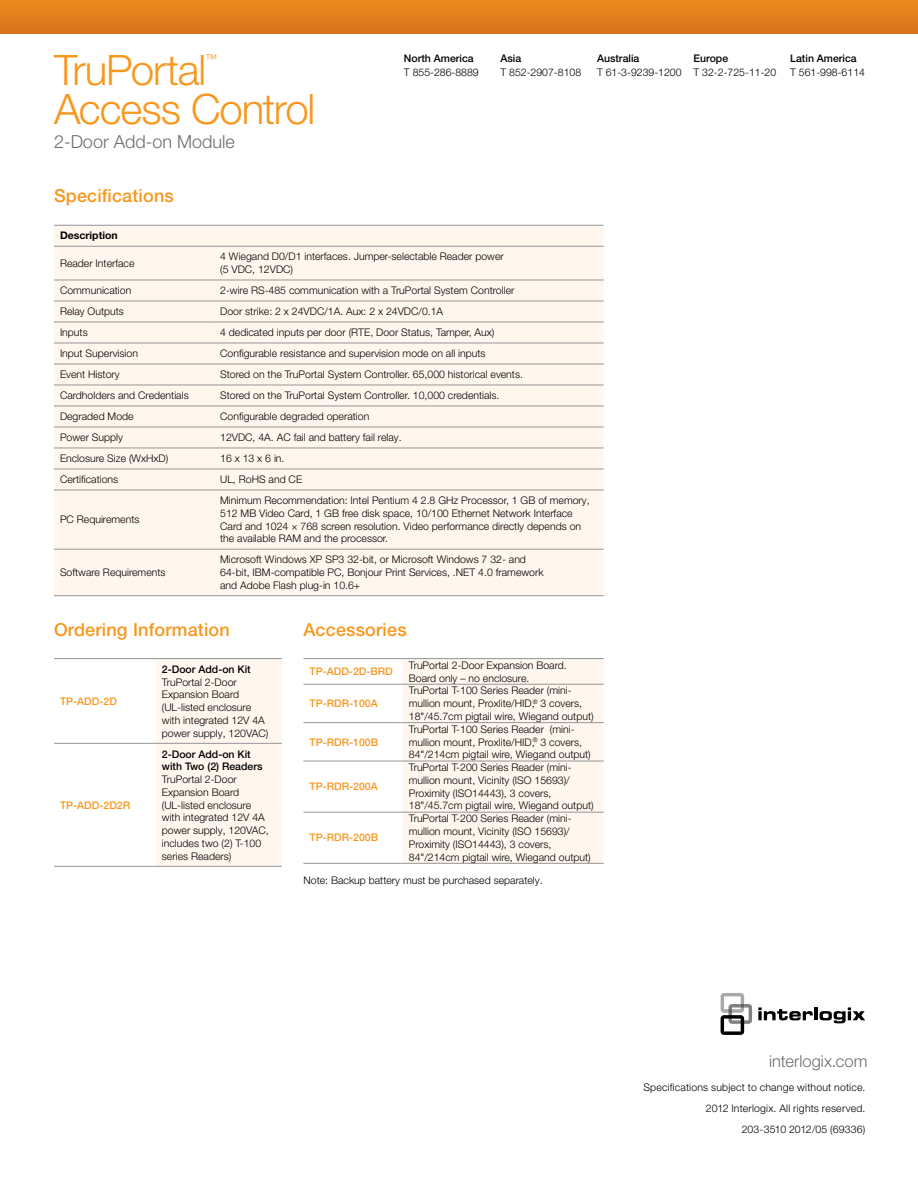
<style>
.page{position:relative;width:918px;height:1188px;background:#fff}
.page>*{position:absolute;margin:0;border:0;box-sizing:border-box;transform-origin:0 0}
.t1{font:300 42px "Helvetica Neue LT Pro";letter-spacing:-.025em;color:#f8971d}
.t2{font:500 18px "Helvetica Neue LT Pro";letter-spacing:.01em;color:#f8971d}
.t3{font:300 18px "Helvetica Neue LT Pro";color:#6d6e71}
.t4{font:300 16.5px "Helvetica Neue LT Std";color:#6d6e71}
.t5{font:300 12.3px "Helvetica Neue LT Pro";color:#f8971d}
.t6{font:300 10.5px/12.8px "Helvetica Neue LT Pro";color:#000}
.t7{font:300 10.5px/21px "Helvetica Neue LT Pro";letter-spacing:.02em;color:#000;text-align:right}
.t8{font:500 10.5px/12.8px "Helvetica Neue LT Pro";color:#000}
.t9{font:500 10.5px "Helvetica Neue LT Pro";color:#f8971d}
.t10{font:700 10.5px "Helvetica Neue LT Pro";color:#000}
.t11{font:300 10.5px "Helvetica Neue LT Pro";letter-spacing:.28em;color:#000}
</style>
<div class="page">
<div style="left:156px;top:659px;width:126px;height:207px;background:#fff7ee"></div>
<hr style="left:54px;top:658px;width:102px;height:1px;background:#939598">
<hr style="left:156px;top:658px;width:126px;height:1px;background:#939598">
<hr style="left:54px;top:743px;width:102px;height:1px;background:#939598">
<hr style="left:54px;top:866px;width:102px;height:1px;background:#939598">
<hr style="left:156px;top:743px;width:126px;height:1px;background:#939598">
<hr style="left:156px;top:866px;width:126px;height:1px;background:#939598">
<div style="left:403px;top:659px;width:201px;height:204px;background:#fff7ee"></div>
<hr style="left:303px;top:658px;width:100px;height:1px;background:#939598">
<hr style="left:403px;top:658px;width:201px;height:1px;background:#939598">
<hr style="left:303px;top:684px;width:100px;height:1px;background:#939598">
<hr style="left:303px;top:722px;width:100px;height:1px;background:#939598">
<hr style="left:303px;top:761px;width:100px;height:1px;background:#939598">
<hr style="left:303px;top:812px;width:100px;height:1px;background:#939598">
<hr style="left:403px;top:684px;width:201px;height:1px;background:#939598">
<hr style="left:403px;top:722px;width:201px;height:1px;background:#939598">
<hr style="left:403px;top:761px;width:201px;height:1px;background:#939598">
<hr style="left:403px;top:812px;width:201px;height:1px;background:#939598">
<hr style="left:303px;top:863px;width:100px;height:1px;background:#939598">
<hr style="left:403px;top:863px;width:201px;height:1px;background:#939598">
<div style="left:54px;top:226px;width:550px;height:369px;background:#fff7ee"></div>
<hr style="left:54px;top:280px;width:160px;height:1px;background:#939598">
<hr style="left:54px;top:301px;width:160px;height:1px;background:#939598">
<hr style="left:54px;top:322px;width:160px;height:1px;background:#939598">
<hr style="left:54px;top:343px;width:160px;height:1px;background:#939598">
<hr style="left:54px;top:364px;width:160px;height:1px;background:#939598">
<hr style="left:54px;top:385px;width:160px;height:1px;background:#939598">
<hr style="left:54px;top:406px;width:160px;height:1px;background:#939598">
<hr style="left:54px;top:427px;width:160px;height:1px;background:#939598">
<hr style="left:54px;top:448px;width:160px;height:1px;background:#939598">
<hr style="left:54px;top:469px;width:160px;height:1px;background:#939598">
<hr style="left:54px;top:490px;width:160px;height:1px;background:#939598">
<hr style="left:54px;top:549px;width:160px;height:1px;background:#939598">
<hr style="left:54px;top:595px;width:160px;height:1px;background:#939598">
<hr style="left:214px;top:280px;width:390px;height:1px;background:#939598">
<hr style="left:214px;top:301px;width:390px;height:1px;background:#939598">
<hr style="left:214px;top:322px;width:390px;height:1px;background:#939598">
<hr style="left:214px;top:343px;width:390px;height:1px;background:#939598">
<hr style="left:214px;top:364px;width:390px;height:1px;background:#939598">
<hr style="left:214px;top:385px;width:390px;height:1px;background:#939598">
<hr style="left:214px;top:406px;width:390px;height:1px;background:#939598">
<hr style="left:214px;top:427px;width:390px;height:1px;background:#939598">
<hr style="left:214px;top:448px;width:390px;height:1px;background:#939598">
<hr style="left:214px;top:469px;width:390px;height:1px;background:#939598">
<hr style="left:214px;top:490px;width:390px;height:1px;background:#939598">
<hr style="left:214px;top:549px;width:390px;height:1px;background:#939598">
<hr style="left:214px;top:595px;width:390px;height:1px;background:#939598">
<hr style="left:54px;top:225px;width:160px;height:1px;background:#939598">
<hr style="left:214px;top:225px;width:390px;height:1px;background:#939598">
<hr style="left:54px;top:246px;width:160px;height:1px;background:#939598">
<hr style="left:214px;top:246px;width:390px;height:1px;background:#939598">
<div style="left:0;top:0;width:918px;height:34px;background:#e27e1c"></div>
<svg style="left:758px;top:1007px;width:55px;height:13px"></svg>
<hr style="left:814px;top:1007px;width:4px;height:13px;background:#000">
<svg style="left:820px;top:1007px;width:45px;height:16px"></svg>
<svg style="left:721px;top:993px;width:31px;height:42px"></svg>
<h1 class="t1" style="left:54px;top:44px;width:154px">TruPortal</h1>
<p class="t5" style="left:205px;top:51px;width:14px">™</p>
<h1 class="t1" style="left:54px;top:83px;width:263px">Access Control</h1>
<h2 class="t3" style="left:54px;top:130px;width:182px">2-Door Add-on Module</h2>
<p class="t8" style="left:404px;top:52px;width:71px">North America</p>
<p class="t6" style="left:404px;top:65px;width:76px">T 855-286-8889</p>
<p class="t8" style="left:500px;top:52px;width:22px">Asia</p>
<p class="t6" style="left:500px;top:65px;width:82px">T 852-2907-8108</p>
<p class="t8" style="left:597px;top:52px;width:44px">Australia</p>
<p class="t6" style="left:597px;top:65px;width:86px">T 61-3-9239-1200</p>
<p class="t8" style="left:694px;top:52px;width:36px">Europe</p>
<p class="t6" style="left:694px;top:65px;width:84px">T 32-2-725-11-20</p>
<p class="t8" style="left:790px;top:52px;width:68px">Latin America</p>
<p class="t6" style="left:790px;top:65px;width:76px">T 561-998-6114</p>
<h2 class="t2" style="left:54px;top:185px;width:121px">Specifications</h2>
<p class="t10" style="left:60px;top:229px;width:59px">Description</p>
<p class="t6" style="left:60px;top:257px;width:76px">Reader Interface</p>
<p class="t6" style="left:220px;top:250px;width:285px">4 Wiegand D0/D1 interfaces. Jumper-selectable Reader power (5 VDC, 12VDC)</p>
<p class="t6" style="left:60px;top:284px;width:73px">Communication</p>
<p class="t6" style="left:220px;top:284px;width:296px">2-wire RS-485 communication with a TruPortal System Controller</p>
<p class="t6" style="left:60px;top:305px;width:65px">Relay Outputs</p>
<p class="t6" style="left:220px;top:305px;width:225px">Door strike: 2 x 24VDC/1A. Aux: 2 x 24VDC/0.1A</p>
<p class="t6" style="left:60px;top:326px;width:29px">Inputs</p>
<p class="t6" style="left:220px;top:326px;width:276px">4 dedicated inputs per door (RTE, Door Status, Tamper, Aux)</p>
<p class="t6" style="left:60px;top:347px;width:79px">Input Supervision</p>
<p class="t6" style="left:220px;top:347px;width:267px">Configurable resistance and supervision mode on all inputs</p>
<p class="t6" style="left:60px;top:368px;width:61px">Event History</p>
<p class="t6" style="left:220px;top:368px;width:304px">Stored on the TruPortal System Controller. 65,000 historical events.</p>
<p class="t6" style="left:60px;top:389px;width:130px">Cardholders and Credentials</p>
<p class="t6" style="left:220px;top:389px;width:281px">Stored on the TruPortal System Controller. 10,000 credentials.</p>
<p class="t6" style="left:60px;top:410px;width:75px">Degraded Mode</p>
<p class="t6" style="left:220px;top:410px;width:151px">Configurable degraded operation</p>
<p class="t6" style="left:60px;top:431px;width:65px">Power Supply</p>
<p class="t6" style="left:220px;top:431px;width:183px">12VDC, 4A. AC fail and battery fail relay.</p>
<p class="t6" style="left:60px;top:452px;width:110px">Enclosure Size (WxHxD)</p>
<p class="t11" style="left:220px;top:452px;width:66px">16x13x6in.</p>
<p class="t6" style="left:60px;top:473px;width:60px">Certifications</p>
<p class="t6" style="left:220px;top:473px;width:84px">UL, RoHS and CE</p>
<p class="t6" style="left:60px;top:513px;width:81px">PC Requirements</p>
<p class="t6" style="left:220px;top:494px;width:371px">Minimum Recommendation: Intel Pentium 4 2.8 GHz Processor, 1 GB of memory, 512 MB Video Card, 1 GB free disk space, 10/100 Ethernet Network Interface Card and 1024 × 768 screen resolution. Video performance directly depends on the available RAM and the processor.</p>
<p class="t6" style="left:60px;top:566px;width:107px">Software Requirements</p>
<p class="t6" style="left:220px;top:553px;width:325px">Microsoft Windows XP SP3 32-bit, or Microsoft Windows 7 32- and<br>64-bit, IBM-compatible PC, Bonjour Print Services, .NET 4.0 framework and Adobe Flash plug-in 10.6+</p>
<h2 class="t2" style="left:54px;top:619px;width:177px">Ordering Information</h2>
<p class="t9" style="left:60px;top:695px;width:58px">TP-ADD-2D</p>
<p class="t9" style="left:60px;top:799px;width:72px">TP-ADD-2D2R</p>
<p class="t8" style="left:162px;top:663px;width:90px">2-Door Add-on Kit</p>
<p class="t6" style="left:162px;top:675px;width:108px">TruPortal 2-Door<br>Expansion Board (UL-listed enclosure with integrated 12V 4A power supply, 120VAC)</p>
<p class="t8" style="left:162px;top:747px;width:102px">2-Door Add-on Kit with Two (2) Readers</p>
<p class="t6" style="left:162px;top:773px;width:108px">TruPortal 2-Door<br>Expansion Board (UL-listed enclosure with integrated 12V 4A power supply, 120VAC, includes two (2) T-100 series Readers)</p>
<h2 class="t2" style="left:303px;top:619px;width:105px">Accessories</h2>
<p class="t9" style="left:309px;top:665px;width:85px">TP-ADD-2D-BRD</p>
<p class="t6" style="left:409px;top:658px;width:159px">TruPortal 2-Door Expansion Board.<br>Board only – no enclosure.</p>
<p class="t9" style="left:309px;top:697px;width:70px">TP-RDR-100A</p>
<p class="t6" style="left:409px;top:684px;width:186px">TruPortal T-100 Series Reader (mini&shy;mullion mount, Proxlite/HID,<sup>®</sup> 3 covers,<br>18"/45.7cm pigtail wire, Wiegand output)</p>
<p class="t9" style="left:309px;top:736px;width:70px">TP-RDR-100B</p>
<p class="t9" style="left:309px;top:780px;width:70px">TP-RDR-200A</p>
<p class="t6" style="left:409px;top:723px;width:183px">TruPortal T-100 Series Reader (mini&shy;mullion mount, Proxlite/HID,<sup>®</sup> 3 covers,<br>84"/214cm pigtail wire, Wiegand output)</p>
<p class="t6" style="left:409px;top:761px;width:186px">TruPortal T-200 Series Reader (mini&shy;mullion mount, Vicinity (ISO 15693)/ Proximity (ISO14443), 3 covers, 18"/45.7cm pigtail wire, Wiegand output)</p>
<p class="t6" style="left:409px;top:812px;width:183px">TruPortal T-200 Series Reader (mini&shy;mullion mount, Vicinity (ISO 15693)/ Proximity (ISO14443), 3 covers, 84"/214cm pigtail wire, Wiegand output)</p>
<p class="t6" style="left:303px;top:874px;width:241px">Note: Backup battery must be purchased separately.</p>
<p class="t9" style="left:309px;top:831px;width:70px">TP-RDR-200B</p>
<h3 class="t4" style="left:769px;top:1051px;width:100px">interlogix.com</h3>
<p class="t7" style="left:643px;top:1077px;width:224px">Specifications subject to change without notice.<br>2012 Interlogix. All rights reserved.<br>203-3510 2012/05 (69336)</p>
</div>
